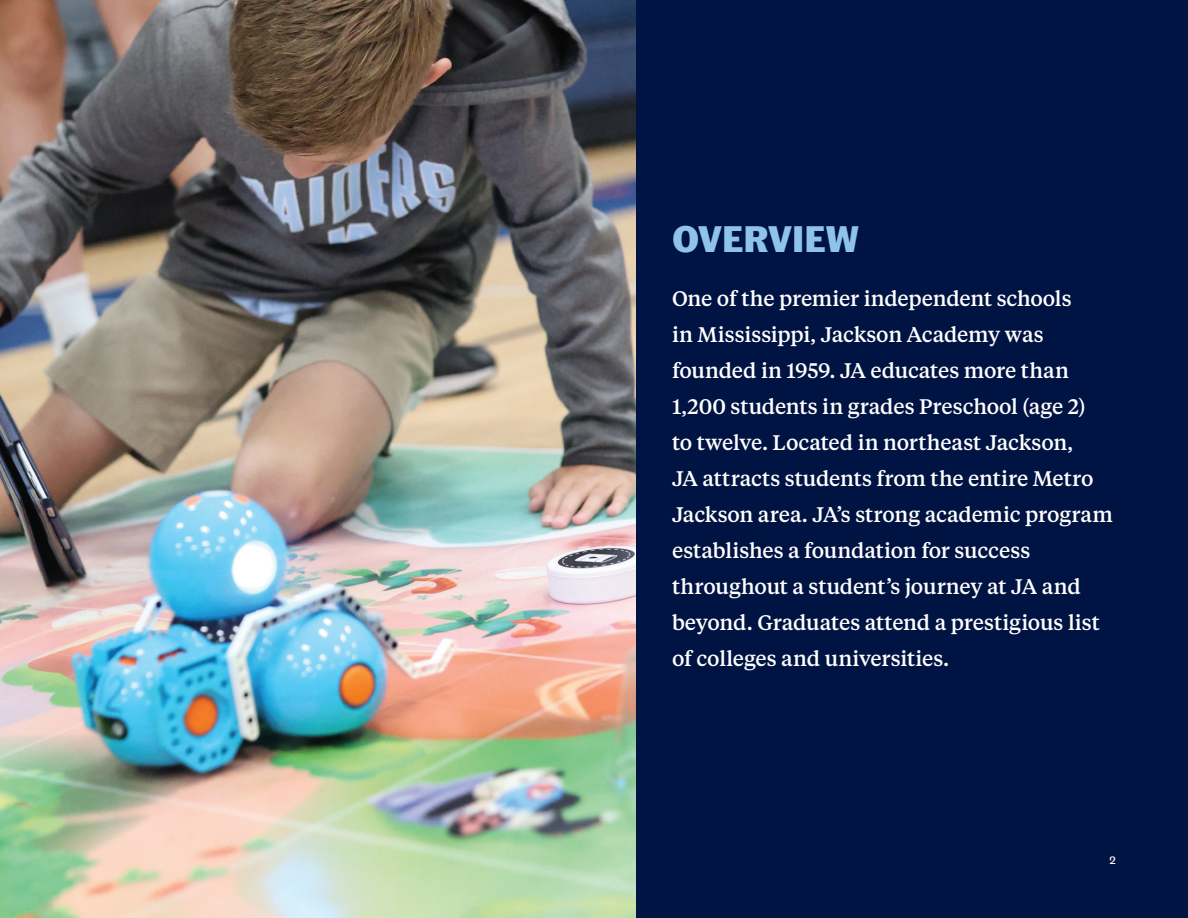
<style>
.page{position:relative;width:1188px;height:918px;background:#001443}
.page>*{position:absolute;margin:0;border:0;box-sizing:border-box;transform-origin:0 0}
.t1{font:700 36px "Marr Sans";color:#8fc3e9}
.t2{font:500 21px/36px "Tiempos Text";letter-spacing:-.01em;color:#fff}
.t3{font:500 10.5px "Marr Sans";color:#fff}
</style>
<div class="page">
<img style="left:0;top:0;width:636px;height:918px">
<h1 class="t1" style="left:672px;top:211px;width:188px">OVERVIEW</h1>
<p class="t2" style="left:672px;top:280px;width:442px">One of the premier independent schools<br>in Mississippi, Jackson Academy was founded in 1959. JA educates more than 1,200 students in grades Preschool (age 2)<br>to twelve. Located in northeast Jackson,<br>JA attracts students from the entire Metro Jackson area. JA’s strong academic program establishes a foundation for success throughout a student’s journey at JA and beyond. Graduates attend a prestigious list of colleges and universities.</p>
<p class="t3" style="left:1109px;top:853px;width:8px">2</p>
</div>
